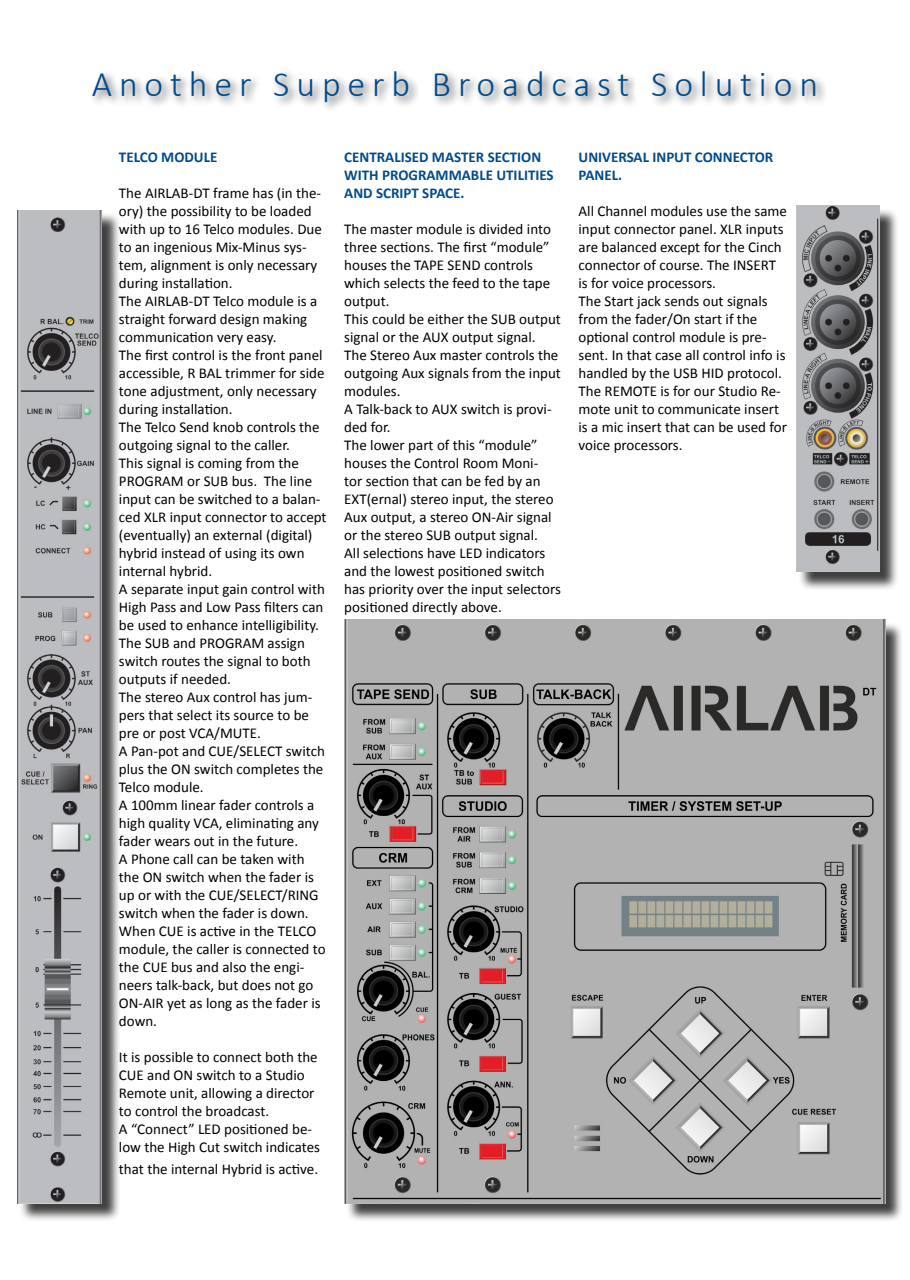
<style>
.page{position:relative;width:910px;height:1280px;background:#fff}
.page>*{position:absolute;margin:0;border:0;box-sizing:border-box;transform-origin:0 0}
.t1{font:300 36px "Calibri";letter-spacing:.19em;color:#004b8c}
.t2{font:15px/18px "Calibri";color:#000}
.t3{font:700 15px/18px "Calibri";color:#004b8c}
</style>
<div class="page">
<div style="left:89px;top:68px;width:739px;height:46px;background:#000;opacity:.75"></div>
<div style="left:798px;top:208px;width:101px;height:383px;background:#000;opacity:.75"></div>
<img style="left:796px;top:206px;width:84px;height:366px">
<div style="left:19px;top:212px;width:102px;height:1010px;background:#000;opacity:.75"></div>
<img style="left:17px;top:210px;width:85px;height:993px">
<div style="left:346px;top:622px;width:558px;height:600px;background:#000;opacity:.75"></div>
<img style="left:344px;top:619px;width:541px;height:584px">
<h1 class="t1" style="left:92px;top:61px;width:728px">Another Superb Broadcast Solution</h1>
<p class="t3" style="left:119px;top:147px;width:100px">TELCO MODULE</p>
<p class="t2" style="left:119px;top:183px;width:209px">The AIRLAB-DT frame has (in the&shy;ory) the possibility to be loaded with up to 16 Telco modules. Due to an ingenious Mix-Minus sys&shy;tem, alignment is only necessary during installation.<br>The AIRLAB-DT Telco module is a straight forward design making communication very easy.<br>The first control is the front panel accessible, R BAL trimmer for side tone adjustment, only necessary during installation.<br>The Telco Send knob controls the outgoing signal to the caller.<br>This signal is coming from the<br>PROGRAM or SUB bus. The line input can be switched to a balan&shy;ced XLR input connector to accept (eventually) an external (digital) hybrid instead of using its own internal hybrid.<br>A separate input gain control with<br>High Pass and Low Pass filters can be used to enhance intelligibility.<br>The SUB and PROGRAM assign switch routes the signal to both outputs if needed.<br>The stereo Aux control has jum&shy;pers that select its source to be pre or post VCA/MUTE.<br>A Pan-pot and CUE/SELECT switch plus the ON switch completes the<br>Telco module.<br>A 100mm linear fader controls a high quality VCA, eliminating any fader wears out in the future.<br>A Phone call can be taken with the ON switch when the fader is up or with the CUE/SELECT/RING switch when the fader is down.<br>When CUE is active in the TELCO module, the caller is connected to the CUE bus and also the engi&shy;neers talk-back, but does not go<br>ON-AIR yet as long as the fader is down.</p>
<p class="t2" style="left:119px;top:1047px;width:203px">It is possible to connect both the<br>CUE and ON switch to a Studio<br>Remote unit, allowing a director to control the broadcast.<br>A “Connect” LED positioned be&shy;low the High Cut switch indicates</p>
<p class="t2" style="left:119px;top:1159px;width:201px">that the internal Hybrid is active.</p>
<p class="t3" style="left:344px;top:147px;width:211px">CENTRALISED MASTER SECTION<br>WITH PROGRAMMABLE UTILITIES<br>AND SCRIPT SPACE.</p>
<p class="t2" style="left:344px;top:219px;width:218px">The master module is divided into three sections. The first “module” houses the TAPE SEND controls which selects the feed to the tape output.<br>This could be either the SUB output signal or the AUX output signal.<br>The Stereo Aux master controls the outgoing Aux signals from the input modules.<br>A Talk-back to AUX switch is provi&shy;ded for.<br>The lower part of this “module” houses the Control Room Moni-<br>tor section that can be fed by an<br>EXT(ernal) stereo input, the stereo<br>Aux output, a stereo ON-Air signal or the stereo SUB output signal.<br>All selections have LED indicators and the lowest positioned switch has priority over the input selectors positioned directly above.</p>
<p class="t3" style="left:579px;top:147px;width:196px">UNIVERSAL INPUT CONNECTOR<br>PANEL.</p>
<p class="t2" style="left:579px;top:201px;width:210px">All Channel modules use the same input connector panel. XLR inputs are balanced except for the Cinch connector of course. The INSERT is for voice processors.<br>The Start jack sends out signals from the fader/On start if the optional control module is pre&shy;sent. In that case all control info is handled by the USB HID protocol.<br>The REMOTE is for our Studio Re&shy;mote unit to communicate insert is a mic insert that can be used for voice processors.</p>
</div>
